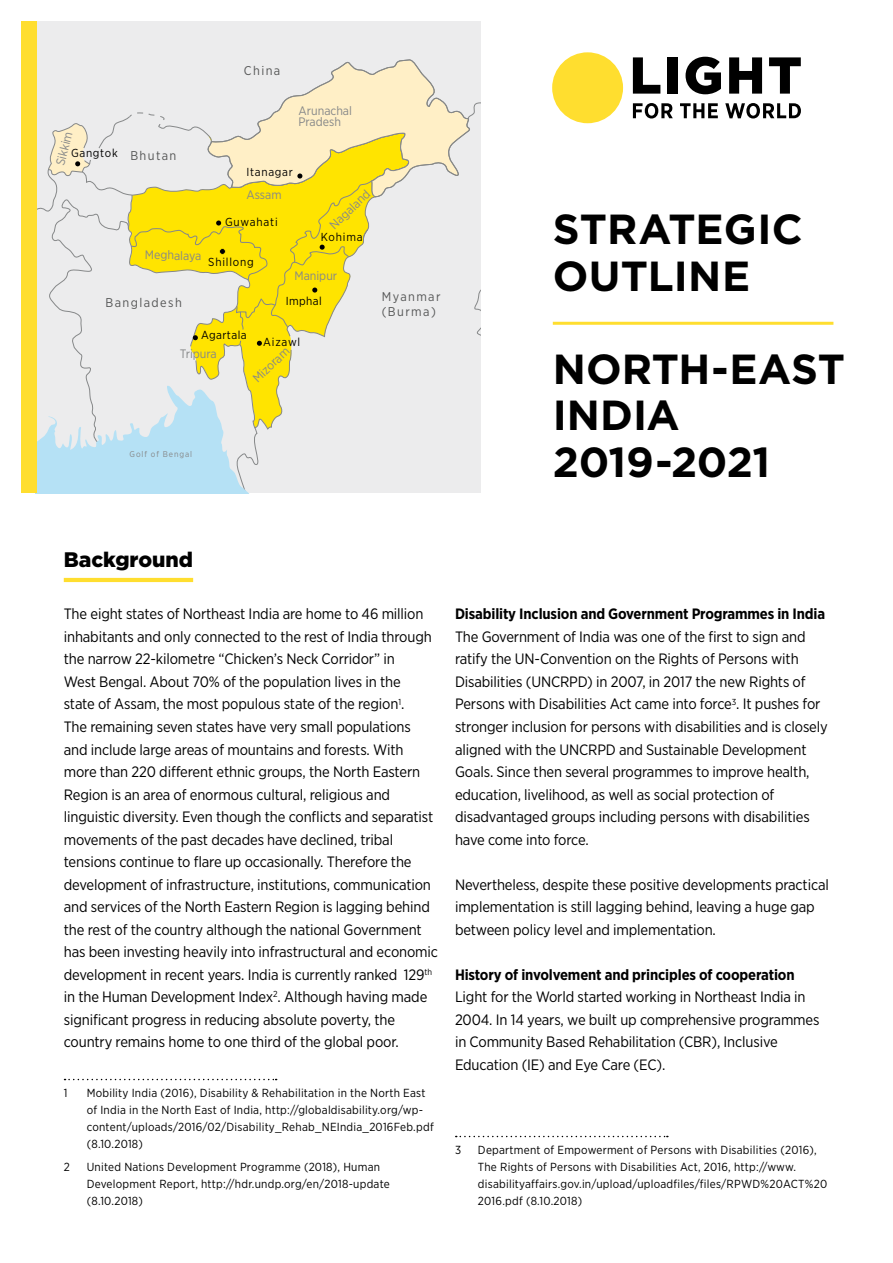
<style>
.page{position:relative;width:893px;height:1263px;background:#fff}
.page>*{position:absolute;margin:0;border:0;box-sizing:border-box;transform-origin:0 0}
.p_-_Title{font:700 42px/46.5px "Gotham";color:#000}
.H_1{font:900 21px "Gotham";letter-spacing:-.005em;color:#000}
.p_-_Fließtext{font:15px/22.5px "Gotham Narrow";letter-spacing:-.01em;color:#000}
.H_2{font:700 15px "Gotham Narrow";letter-spacing:-.01em;color:#000}
.t1{font:12.75px/15.3px "Gotham Narrow";letter-spacing:.11em;color:#565757}
.t2{font:12.3px/10.9px "Gotham Narrow";color:#868889}
.p_-_Fußnote{font:11.7px/17px "Gotham Narrow";letter-spacing:.02em;color:#000}
.t3{font:11.55px "Gotham Narrow";letter-spacing:.06em;color:#000}
.t4{font:11.55px "Gotham Narrow";letter-spacing:.04em;color:#000}
.t5{font:8.4px "Gotham Narrow";letter-spacing:.11em;color:#868889}
</style>
<div class="page">
<hr style="left:64px;top:578px;width:129px;height:4px;background:#ffde2f">
<svg style="left:65px;top:1079px;width:212px;height:1px"></svg>
<svg style="left:456px;top:1136px;width:212px;height:1px"></svg>
<div style="left:36px;top:21px;width:445px;height:472px;background:#ececed"></div>
<svg style="left:36px;top:58px;width:445px;height:435px"></svg>
<div style="left:21px;top:21px;width:15px;height:472px;background:#ffde2f"></div>
<div style="left:552px;top:52px;width:71px;height:71px;background:#ffde2f;border-radius:50%"></div>
<svg style="left:633px;top:57px;width:27px;height:37px"></svg>
<div style="left:667px;top:57px;width:11px;height:37px;background:#000"></div>
<svg style="left:686px;top:57px;width:35px;height:37px"></svg>
<svg style="left:729px;top:57px;width:33px;height:37px"></svg>
<svg style="left:769px;top:57px;width:32px;height:37px"></svg>
<svg style="left:633px;top:103px;width:40px;height:16px"></svg>
<svg style="left:680px;top:103px;width:38px;height:15px"></svg>
<svg style="left:725px;top:103px;width:76px;height:16px"></svg>
<hr style="left:553px;top:322px;width:280px;height:3px;background:#ffde2f">
<p class="t1" style="left:244px;top:62px;width:38px">China</p>
<p class="t2" style="left:54px;top:164px;width:36px;rotate:-76deg">Sikkim</p>
<p class="t3" style="left:71px;top:146px;width:48px">Gangtok</p>
<p class="t1" style="left:130px;top:148px;width:48px">Bhutan</p>
<p class="t2" style="left:145px;top:249px;width:58px;rotate:1deg">Meghalaya</p>
<p class="t1" style="left:106px;top:295px;width:78px">Bangladesh</p>
<p class="t2" style="left:298px;top:105px;width:55px">Arunachal<br>Pradesh</p>
<p class="t3" style="left:247px;top:165px;width:48px">Itanagar</p>
<p class="t2" style="left:246px;top:189px;width:37px">Assam</p>
<p class="t3" style="left:225px;top:214px;width:54px">Guwahati</p>
<p class="t3" style="left:208px;top:255px;width:47px">Shillong</p>
<p class="t2" style="left:328px;top:222px;width:52px;rotate:-43deg">Nagaland</p>
<p class="t3" style="left:321px;top:229px;width:43px">Kohima</p>
<p class="t2" style="left:294px;top:269px;width:44px">Manipur</p>
<p class="t3" style="left:286px;top:293px;width:38px">Imphal</p>
<p class="t4" style="left:201px;top:328px;width:47px">Agartala</p>
<p class="t3" style="left:263px;top:335px;width:39px">Aizawl</p>
<p class="t2" style="left:180px;top:347px;width:38px;rotate:1deg">Tripura</p>
<p class="t2" style="left:251px;top:376px;width:46px;rotate:-43deg">Mizoram</p>
<p class="t1" style="left:382px;top:288px;width:60px">Myanmar (Burma)</p>
<p class="t5" style="left:130px;top:448px;width:64px">Golf of Bengal</p>
<p class="p_-_Title" style="left:553px;top:206px;width:251px">STRATEGIC</p>
<p class="p_-_Title" style="left:553px;top:252px;width:199px">OUTLINE</p>
<p class="p_-_Title" style="left:553px;top:345px;width:294px">NORTH-EAST<br>INDIA</p>
<p class="p_-_Title" style="left:553px;top:438px;width:219px">2019-2021</p>
<h1 class="H_1" style="left:64px;top:545px;width:131px">Background</h1>
<p class="p_-_Fließtext" style="left:64px;top:603px;width:376px">The eight states of Northeast India are home to 46 million inhabitants and only connected to the rest of India through the narrow 22-kilometre “Chicken’s Neck Corridor” in<br>West Bengal. About 70% of the population lives in the<br>state of Assam, the most populous state of the region<sup>1</sup>.<br>The remaining seven states have very small populations and include large areas of mountains and forests. With more than 220 different ethnic groups, the North Eastern Region is an area of enormous cultural, religious and linguistic diversity. Even though the conflicts and separatist movements of the past decades have declined, tribal tensions continue to flare up occasionally. Therefore the development of infrastructure, institutions, communication and services of the North Eastern Region is lagging behind the rest of the country although the national Government has been investing heavily into infrastructural and economic development in recent years. India is currently ranked 129<sup>th </sup>in the Human Development Index<sup>2</sup>. Although having made significant progress in reducing absolute poverty, the country remains home to one third of the global poor.</p>
<p class="p_-_Fußnote" style="left:64px;top:1084px;width:5px">1</p>
<p class="p_-_Fußnote" style="left:87px;top:1084px;width:348px">Mobility India (2016), Disability &amp; Rehabilitation in the North East of India in the North East of India, http://globaldisability.org/wp&shy;content/uploads/2016/02/Disability_Rehab_NEIndia_2016Feb.pdf (8.10.2018)</p>
<p class="p_-_Fußnote" style="left:64px;top:1158px;width:8px">2</p>
<p class="p_-_Fußnote" style="left:87px;top:1158px;width:305px">United Nations Development Programme (2018), Human<br>Development Report, http://hdr.undp.org/en/2018-update (8.10.2018)</p>
<h2 class="H_2" style="left:455px;top:604px;width:372px">Disability Inclusion and Government Programmes in India</h2>
<p class="p_-_Fließtext" style="left:455px;top:625px;width:374px">The Government of India was one of the first to sign and ratify the UN-Convention on the Rights of Persons with Disabilities (UNCRPD) in 2007, in 2017 the new Rights of Persons with Disabilities Act came into force<sup>3</sup>. It pushes for stronger inclusion for persons with disabilities and is closely aligned with the UNCRPD and Sustainable Development Goals. Since then several programmes to improve health, education, livelihood, as well as social protection of disadvantaged groups including persons with disabilities have come into force.</p>
<p class="p_-_Fließtext" style="left:455px;top:873px;width:375px">Nevertheless, despite these positive developments practical implementation is still lagging behind, leaving a huge gap between policy level and implementation.</p>
<h2 class="H_2" style="left:455px;top:964px;width:341px">History of involvement and principles of cooperation</h2>
<p class="p_-_Fließtext" style="left:455px;top:985px;width:366px">Light for the World started working in Northeast India in 2004. In 14 years, we built up comprehensive programmes in Community Based Rehabilitation (CBR), Inclusive Education (IE) and Eye Care (EC).</p>
<p class="p_-_Fußnote" style="left:455px;top:1141px;width:8px">3</p>
<p class="p_-_Fußnote" style="left:478px;top:1141px;width:351px">Department of Empowerment of Persons with Disabilities (2016), The Rights of Persons with Disabilities Act, 2016, http://www. disabilityaffairs.gov.in/upload/uploadfiles/files/RPWD%20ACT%20<br>2016.pdf (8.10.2018)</p>
</div>
